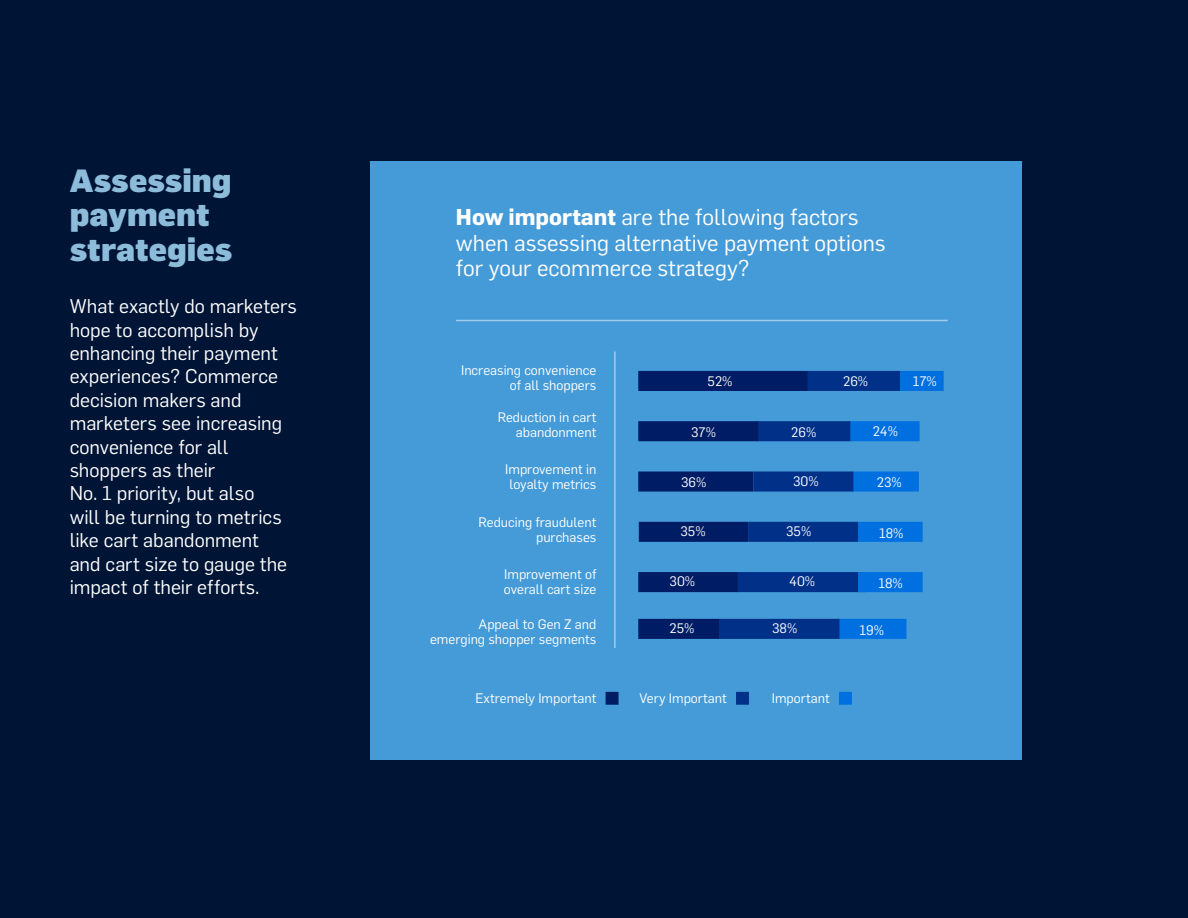
<style>
.page{position:relative;width:1188px;height:918px;background:#001435}
.page>*{position:absolute;margin:0;border:0;box-sizing:border-box;transform-origin:0 0}
.t1{font:900 31.5px/34.5px "Flama";color:#8dbcdb}
.t2{font:22.5px/25.5px "Flama";color:#fff}
.t3{font:19.5px/23.4px "Flama";color:#fff}
.t4{font:13.5px/15px "Flama";color:#fff;text-align:right}
.s1{font-weight:700}
</style>
<div class="page">
<div style="left:370px;top:162px;width:652px;height:598px;background:#459bd8"></div>
<hr style="left:614px;top:351px;width:2px;height:297px;background:#fff">
<div style="left:900px;top:371px;width:44px;height:20px;background:#0070e0"></div>
<div style="left:849px;top:421px;width:71px;height:20px;background:#0070e0;border:2px solid #0070e0"></div>
<div style="left:852px;top:472px;width:67px;height:20px;background:#0070e0;border:2px solid #0070e0"></div>
<div style="left:858px;top:522px;width:65px;height:20px;background:#0070e0"></div>
<div style="left:807px;top:371px;width:93px;height:20px;background:#003087"></div>
<div style="left:757px;top:421px;width:93px;height:20px;background:#003087;border:2px solid #003087"></div>
<div style="left:638px;top:371px;width:170px;height:20px;background:#001c64"></div>
<div style="left:638px;top:421px;width:120px;height:20px;background:#001c64;border:2px solid #001c64"></div>
<div style="left:638px;top:472px;width:115px;height:20px;background:#001c64;border:2px solid #001c64"></div>
<div style="left:753px;top:472px;width:100px;height:20px;background:#003087;border:2px solid #003087"></div>
<div style="left:639px;top:522px;width:109px;height:20px;background:#001c64;border:2px solid #001c64"></div>
<div style="left:748px;top:522px;width:110px;height:20px;background:#003087;border:2px solid #003087"></div>
<div style="left:638px;top:572px;width:101px;height:20px;background:#001c64"></div>
<div style="left:638px;top:619px;width:82px;height:20px;background:#001c64;border:2px solid #001c64"></div>
<div style="left:606px;top:692px;width:13px;height:13px;background:#001c64;border:2px solid #001c64"></div>
<div style="left:736px;top:692px;width:13px;height:13px;background:#003087;border:2px solid #003087"></div>
<div style="left:839px;top:692px;width:13px;height:13px;background:#0070e0;border:2px solid #0070e0"></div>
<div style="left:738px;top:572px;width:127px;height:20px;background:#003087"></div>
<div style="left:720px;top:619px;width:120px;height:20px;background:#003087"></div>
<div style="left:858px;top:572px;width:65px;height:20px;background:#0070e0"></div>
<div style="left:839px;top:619px;width:67px;height:20px;background:#0070e0"></div>
<hr style="left:456px;top:320px;width:492px;height:1px;background:#fff">
<h1 class="t1" style="left:70px;top:161px;width:164px">Assessing payment strategies</h1>
<p class="t3" style="left:70px;top:293px;width:229px">What exactly do marketers hope to accomplish by enhancing their payment experiences? Commerce decision makers and marketers see increasing convenience for all shoppers as their<br>No. 1 priority, but also<br>will be turning to metrics like cart abandonment<br>and cart size to gauge the impact of their efforts.</p>
<h2 class="t2" style="left:456px;top:203px;width:431px"><span class="s1">How important</span> are the following factors when assessing alternative payment options for your ecommerce strategy?</h2>
<p class="t4" style="left:461px;top:362px;width:137px">Increasing convenience of all shoppers</p>
<p class="t4" style="left:498px;top:409px;width:100px">Reduction in cart abandonment</p>
<p class="t4" style="left:505px;top:461px;width:93px;text-align:center">Improvement in loyalty metrics</p>
<p class="t4" style="left:479px;top:514px;width:119px">Reducing fraudulent purchases</p>
<p class="t4" style="left:504px;top:566px;width:94px;text-align:left">Improvement of overall cart size</p>
<p class="t4" style="left:430px;top:616px;width:168px">Appeal to Gen Z and emerging shopper segments</p>
<p class="t4" style="left:708px;top:372px;width:26px">52%</p>
<p class="t4" style="left:843px;top:372px;width:27px">26%</p>
<p class="t4" style="left:913px;top:372px;width:26px">17%</p>
<p class="t4" style="left:791px;top:423px;width:27px">26%</p>
<p class="t4" style="left:873px;top:422px;width:27px">24%</p>
<p class="t4" style="left:793px;top:473px;width:27px">30%</p>
<p class="t4" style="left:691px;top:423px;width:26px">37%</p>
<p class="t4" style="left:681px;top:473px;width:27px">36%</p>
<p class="t4" style="left:877px;top:473px;width:26px">23%</p>
<p class="t4" style="left:681px;top:523px;width:27px">35%</p>
<p class="t4" style="left:786px;top:523px;width:27px">35%</p>
<p class="t4" style="left:879px;top:524px;width:26px">18%</p>
<p class="t4" style="left:670px;top:573px;width:27px">30%</p>
<p class="t4" style="left:670px;top:620px;width:26px">25%</p>
<p class="t4" style="left:789px;top:573px;width:27px">40%</p>
<p class="t4" style="left:772px;top:620px;width:27px">38%</p>
<p class="t4" style="left:878px;top:575px;width:26px">18%</p>
<p class="t4" style="left:859px;top:622px;width:26px">19%</p>
<p class="t4" style="left:476px;top:689px;width:122px">Extremely Important</p>
<p class="t4" style="left:640px;top:689px;width:89px">Very Important</p>
<p class="t4" style="left:772px;top:689px;width:60px">Important</p>
</div>
